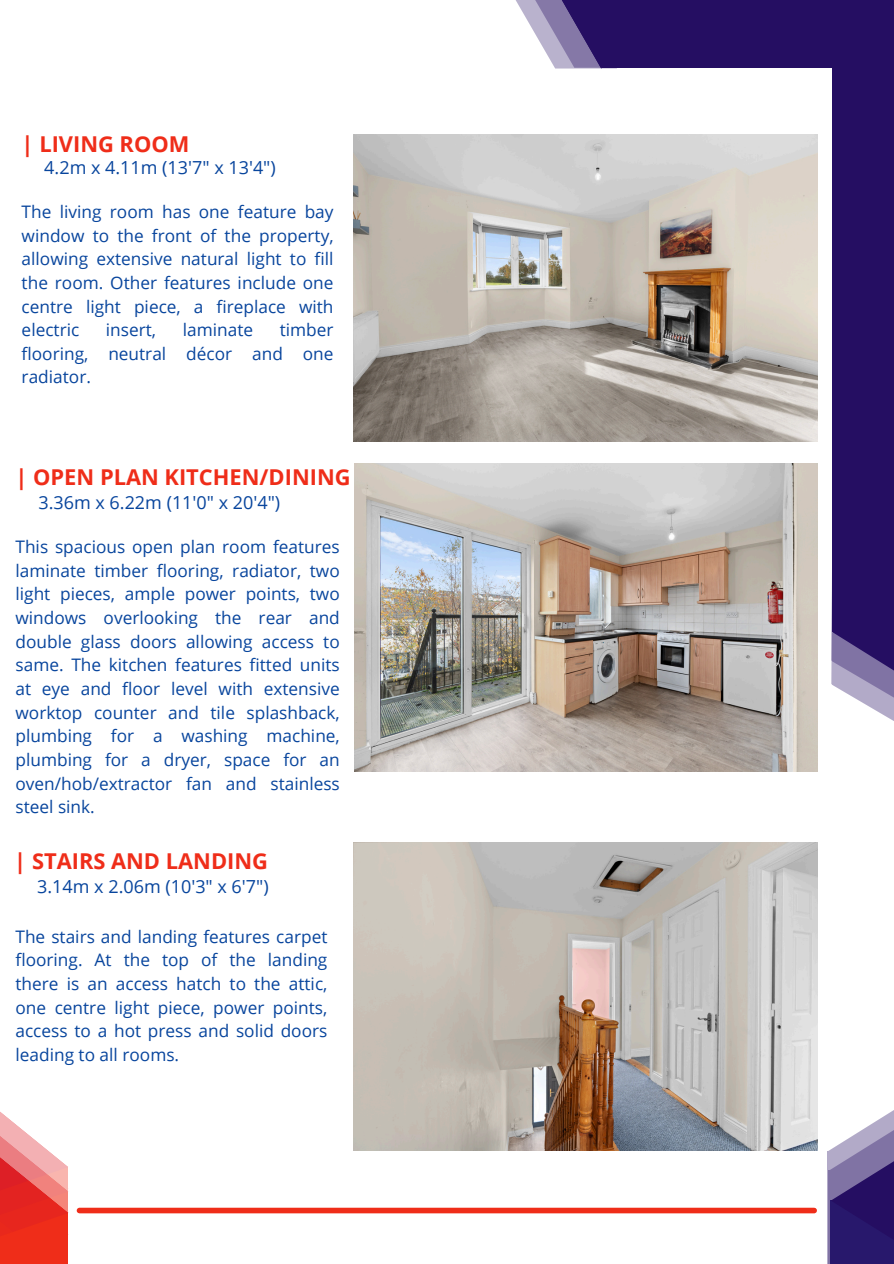
<style>
.page{position:relative;width:894px;height:1264px;background:#fff}
.page>*{position:absolute;margin:0;border:0;box-sizing:border-box;transform-origin:0 0}
.t1{font:700 21.9px "Open Sans";color:#ef2d19}
.t2{font:18px "Open Sans";color:#08459d}
.t3{font:17.25px/23.7px "Open Sans";color:#08459d;text-align:justify}
</style>
<div class="page">
<svg style="left:515px;top:0;width:13px;height:21px"></svg>
<svg style="left:528px;top:0;width:27px;height:68px;fill:#b9b2cd"></svg>
<div style="left:602px;top:0;width:291px;height:68px;background:#250e62"></div>
<svg style="left:831px;top:585px;width:62px;height:136px"></svg>
<div style="left:832px;top:0;width:61px;height:631px;background:#250e62"></div>
<svg style="left:832px;top:631px;width:61px;height:60px;background:#6c5d95"></svg>
<svg style="left:555px;top:0;width:62px;height:69px"></svg>
<div style="left:828px;top:1170px;width:65px;height:93px;background:#28186c"></div>
<svg style="left:827px;top:1110px;width:66px;height:142px"></svg>
<svg style="left:0;top:1112px;width:69px;height:151px"></svg>
<div style="left:79px;top:1207px;width:735px;height:6px;background:#ef2d19"></div>
<img style="left:354px;top:134px;width:462px;height:308px">
<img style="left:354px;top:464px;width:463px;height:307px">
<img style="left:354px;top:843px;width:462px;height:307px">
<p class="t1" style="left:22px;top:128px;width:169px">| LIVING ROOM</p>
<p class="t2" style="left:44px;top:155px;width:233px">4.2m x 4.11m (13'7" x 13'4")</p>
<p class="t3" style="left:22px;top:199px;width:313px">The living room has one feature bay window to the front of the property, allowing extensive natural light to fill the room. Other features include one centre light piece, a fireplace with electric</p>
<p class="t3" style="left:22px;top:317px;width:313px;text-indent:258px">timber flooring, neutral décor and one radiator.</p>
<p class="t3" style="left:106px;top:317px;width:52px">insert,</p>
<p class="t3" style="left:183px;top:317px;width:72px">laminate</p>
<p class="t1" style="left:15px;top:462px;width:336px">| OPEN PLAN KITCHEN/DINING</p>
<p class="t2" style="left:38px;top:490px;width:243px">3.36m x 6.22m (11'0" x 20'4")</p>
<h1 class="t3" style="left:15px;top:534px;width:326px">This spacious open plan room features laminate timber flooring, radiator, two light pieces, ample power points, two windows overlooking the rear and double glass doors allowing access to same. The kitchen features fitted units at eye and floor level with extensive worktop counter and tile splashback, plumbing for a washing machine, plumbing for a dryer, space for an oven/hob/extractor fan and stainless steel sink.</h1>
<p class="t1" style="left:14px;top:845px;width:255px">| STAIRS AND LANDING</p>
<h1 class="t2" style="left:37px;top:874px;width:233px">3.14m x 2.06m (10'3" x 6'7")</h1>
<p class="t3" style="left:15px;top:924px;width:313px">The stairs and landing features carpet flooring. At the top of the landing there is an access hatch to the attic, one centre light piece, power points, access to a hot press and solid doors leading to all rooms.</p>
</div>
